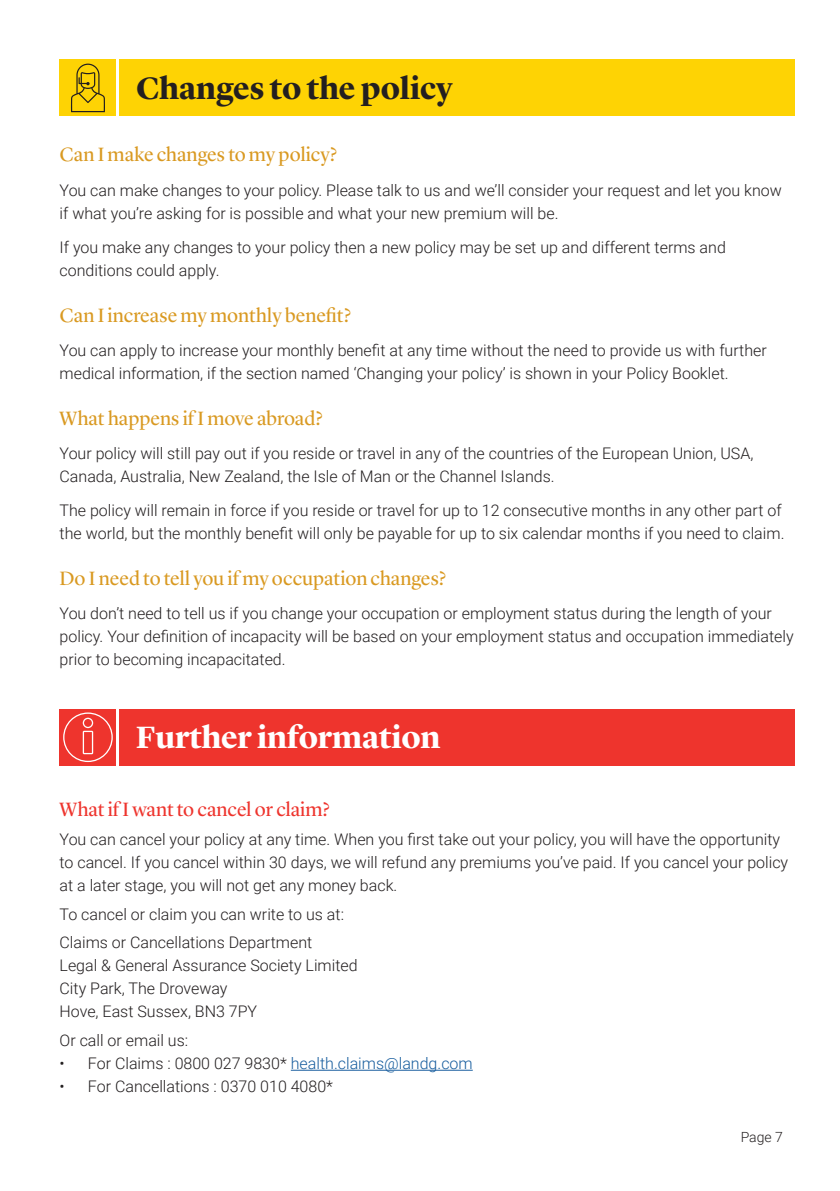
<style>
.page{position:relative;width:840px;height:1191px;background:#fff}
.page>*{position:absolute;margin:0;border:0;box-sizing:border-box;transform-origin:0 0}
.Body_text{font:700 32px "Lyon Display";color:#231f20}
.Body_text-2{font:700 32px "Lyon Display";color:#fff}
.Body_text-3{font:20px "Lyon Display";color:#d99921}
.Body_text-4{font:20px "Lyon Display";color:#ee342d}
.Body_text-5{font:300 16px/23px "Roboto";color:#231f20}
.t1{font:300 14px "Roboto";color:#231f20}
.s1{color:#175d9e}
</style>
<div class="page">
<div style="left:119px;top:60px;width:675px;height:56px;background:#fed304"></div>
<div style="left:60px;top:60px;width:56px;height:56px;background:#fed304"></div>
<svg style="left:71px;top:64px;width:34px;height:48px"></svg>
<div style="left:119px;top:709px;width:675px;height:56px;background:#ee342d"></div>
<div style="left:60px;top:709px;width:56px;height:56px;background:#ee342d"></div>
<svg style="left:63px;top:712px;width:50px;height:50px"></svg>
<hr style="left:290px;top:1069px;width:182px;height:1px;background:#175d9e">
<p class="Body_text" style="left:136px;top:64px;width:318px">Changes to the policy</p>
<p class="Body_text-3" style="left:60px;top:140px;width:279px">Can I make changes to my policy?</p>
<p class="Body_text-5" style="left:60px;top:178px;width:723px">You can make changes to your policy. Please talk to us and we’ll consider your request and let you know if what you’re asking for is possible and what your new premium will be.</p>
<p class="Body_text-5" style="left:60px;top:235px;width:667px">If you make any changes to your policy then a new policy may be set up and different terms and conditions could apply.</p>
<p class="Body_text-3" style="left:60px;top:300px;width:293px">Can I increase my monthly benefit?</p>
<p class="Body_text-5" style="left:60px;top:338px;width:708px">You can apply to increase your monthly benefit at any time without the need to provide us with further medical information, if the section named ‘Changing your policy’ is shown in your Policy Booklet.</p>
<p class="Body_text-3" style="left:60px;top:403px;width:264px">What happens if I move abroad?</p>
<p class="Body_text-5" style="left:60px;top:441px;width:695px">Your policy will still pay out if you reside or travel in any of the countries of the European Union, USA,<br>Canada, Australia, New Zealand, the Isle of Man or the Channel Islands.</p>
<p class="Body_text-5" style="left:60px;top:498px;width:726px">The policy will remain in force if you reside or travel for up to 12 consecutive months in any other part of the world, but the monthly benefit will only be payable for up to six calendar months if you need to claim.</p>
<p class="Body_text-3" style="left:60px;top:563px;width:387px">Do I need to tell you if my occupation changes?</p>
<p class="Body_text-5" style="left:60px;top:601px;width:735px">You don’t need to tell us if you change your occupation or employment status during the length of your policy. Your definition of incapacity will be based on your employment status and occupation immediately prior to becoming incapacitated.</p>
<p class="Body_text-2" style="left:136px;top:713px;width:305px">Further information</p>
<p class="Body_text-4" style="left:60px;top:794px;width:271px">What if I want to cancel or claim?</p>
<p class="Body_text-5" style="left:60px;top:827px;width:729px">You can cancel your policy at any time. When you first take out your policy, you will have the opportunity to cancel. If you cancel within 30 days, we will refund any premiums you’ve paid. If you cancel your policy at a later stage, you will not get any money back.</p>
<p class="Body_text-5" style="left:60px;top:902px;width:286px">To cancel or claim you can write to us at:</p>
<p class="Body_text-5" style="left:60px;top:930px;width:299px">Claims or Cancellations Department<br>Legal &amp; General Assurance Society Limited<br>City Park, The Droveway<br>Hove, East Sussex, BN3 7PY</p>
<p class="Body_text-5" style="left:60px;top:1028px;width:130px">Or call or email us:</p>
<p class="Body_text-5" style="left:60px;top:1051px;width:414px">• For Claims : 0800 027 9830* <span class="s1">health.claims@landg.com</span></p>
<p class="Body_text-5" style="left:60px;top:1074px;width:275px">• For Cancellations : 0370 010 4080*</p>
<p class="t1" style="left:740px;top:1127px;width:44px">Page 7</p>
</div>
